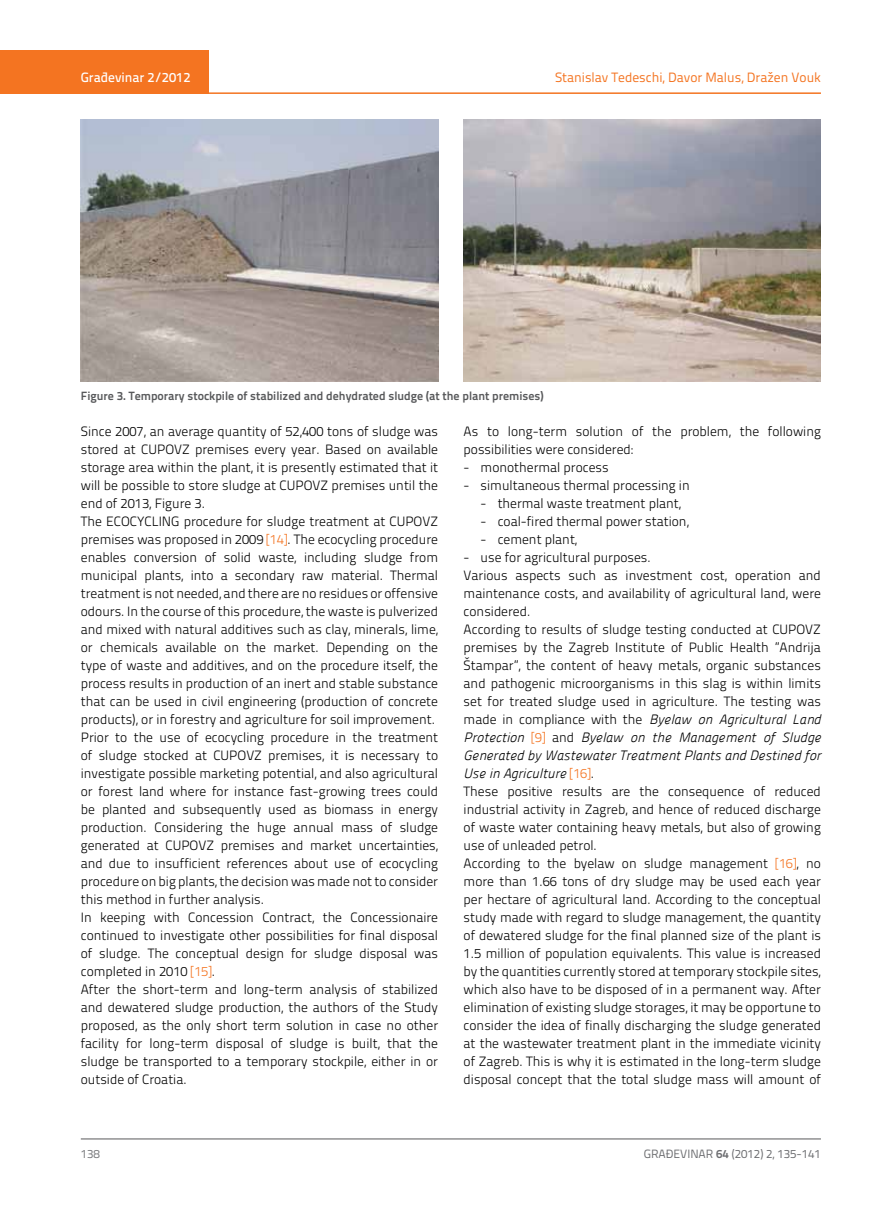
<style>
.page{position:relative;width:872px;height:1212px;background:#fff}
.page>*{position:absolute;margin:0;border:0;box-sizing:border-box;transform-origin:0 0}
.t1{font:300 13.5px/18px "Titillium Text 22 L";color:#000}
.t2{font:italic 13.5px/18px "Panefresco 250 wt";color:#000;text-align:justify}
.t3{font:13.5px "Titillium Text 22 L";color:#f47421}
.t4{font:500 13.5px "Titillium Text 22 L";color:#fff}
.t5{font:700 12px "Titillium Text 22 L";color:#58595b}
.t6{font:12px "Titillium Text 22 L";color:#6d6e71}
.t7{font:12px "Titillium Text 22 L";color:#797a7d}
.s1{color:#f47421}
.s2{font-family:"Titillium Text 22 L";font-weight:300;font-style:normal}
.s3{font-family:"Titillium Text 22 L";font-weight:300;font-style:normal;color:#f47421}
.s4{font-weight:700}
</style>
<div class="page">
<div style="left:0;top:50px;width:208px;height:44px;background:#f47421"></div>
<hr style="left:0;top:92px;width:821px;height:2px;background:#f47421">
<hr style="left:81px;top:1139px;width:740px;height:1px;background:#58595b">
<img style="left:81px;top:120px;width:357px;height:262px">
<img style="left:463px;top:120px;width:358px;height:262px">
<p class="t4" style="left:81px;top:67px;width:111px">Građevinar 2/2012</p>
<p class="t3" style="left:555px;top:68px;width:267px">Stanislav Tedeschi, Davor Malus, Dražen Vouk</p>
<p class="t5" style="left:81px;top:386px;width:464px">Figure 3. Temporary stockpile of stabilized and dehydrated sludge (at the plant premises)</p>
<p class="t1" style="left:81px;top:421px;width:359px">Since 2007, an average quantity of 52,400 tons of sludge was stored at CUPOVZ premises every year. Based on available storage area within the plant, it is presently estimated that it will be possible to store sludge at CUPOVZ premises until the end of 2013, Figure 3.<br>The ECOCYCLING procedure for sludge treatment at CUPOVZ premises was proposed in 2009 <span class="s1">[14]</span>. The ecocycling procedure enables conversion of solid waste, including sludge from municipal plants, into a secondary raw material. Thermal treatment is not needed, and there are no residues or offensive odours. In the course of this procedure, the waste is pulverized and mixed with natural additives such as clay, minerals, lime, or chemicals available on the market. Depending on the type of waste and additives, and on the procedure itself, the process results in production of an inert and stable substance that can be used in civil engineering (production of concrete products), or in forestry and agriculture for soil improvement.<br>Prior to the use of ecocycling procedure in the treatment of sludge stocked at CUPOVZ premises, it is necessary to investigate possible marketing potential, and also agricultural or forest land where for instance fast-growing trees could be planted and subsequently used as biomass in energy production. Considering the huge annual mass of sludge generated at CUPOVZ premises and market uncertainties, and due to insufficient references about use of ecocycling procedure on big plants, the decision was made not to consider this method in further analysis.<br>In keeping with Concession Contract, the Concessionaire continued to investigate other possibilities for final disposal of sludge. The conceptual design for sludge disposal was completed in 2010 <span class="s1">[15]</span>.<br>After the short-term and long-term analysis of stabilized and dewatered sludge production, the authors of the Study proposed, as the only short term solution in case no other facility for long-term disposal of sludge is built, that the sludge be transported to a temporary stockpile, either in or outside of Croatia.</p>
<p class="t1" style="left:463px;top:421px;width:359px">As to long-term solution of the problem, the following possibilities were considered:</p>
<p class="t1" style="left:463px;top:457px;width:147px">- monothermal process</p>
<p class="t1" style="left:463px;top:475px;width:227px">- simultaneous thermal processing in</p>
<p class="t1" style="left:480px;top:493px;width:202px">- thermal waste treatment plant,</p>
<p class="t1" style="left:480px;top:511px;width:210px">- coal-fired thermal power station,</p>
<p class="t1" style="left:480px;top:529px;width:98px">- cement plant,</p>
<p class="t1" style="left:463px;top:547px;width:359px">- use for agricultural purposes.<br>Various aspects such as investment cost, operation and maintenance costs, and availability of agricultural land, were considered.<br>According to results of sludge testing conducted at CUPOVZ premises by the Zagreb Institute of Public Health ”Andrija Štampar”, the content of heavy metals, organic substances and pathogenic microorganisms in this slag is within limits set for treated sludge used in agriculture. The testing was</p>
<p class="t2" style="left:463px;top:709px;width:359px"><span class="s2">made in compliance with the</span> Byelaw on Agricultural Land Protection <span class="s3">[9]</span> <span class="s2">and</span> Byelaw on the Management of Sludge Generated by Wastewater Treatment Plants and Destined for Use in Agriculture <span class="s3">[16]</span><span class="s2">.</span></p>
<p class="t1" style="left:463px;top:781px;width:359px">These positive results are the consequence of reduced industrial activity in Zagreb, and hence of reduced discharge of waste water containing heavy metals, but also of growing use of unleaded petrol.<br>According to the byelaw on sludge management <span class="s1">[16]</span>, no more than 1.66 tons of dry sludge may be used each year per hectare of agricultural land. According to the conceptual study made with regard to sludge management, the quantity of dewatered sludge for the final planned size of the plant is 1.5 million of population equivalents. This value is increased by the quantities currently stored at temporary stockpile sites, which also have to be disposed of in a permanent way. After elimination of existing sludge storages, it may be opportune to consider the idea of finally discharging the sludge generated at the wastewater treatment plant in the immediate vicinity of Zagreb. This is why it is estimated in the long-term sludge disposal concept that the total sludge mass will amount of</p>
<p class="t7" style="left:81px;top:1144px;width:21px">138</p>
<p class="t6" style="left:643px;top:1144px;width:179px">GRAĐEVINAR <span class="s4">64</span> (2012) 2, 135-141</p>
</div>
